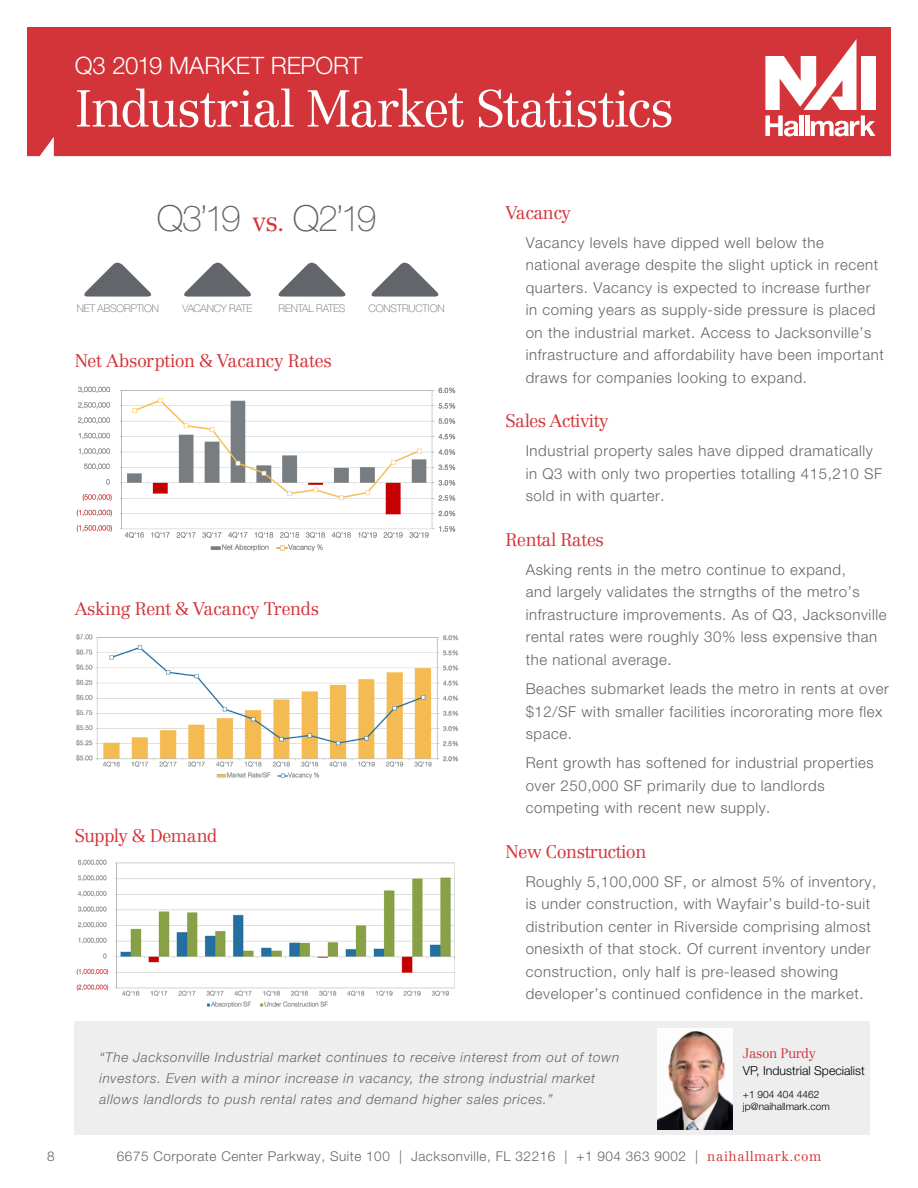
<style>
.page{position:relative;width:918px;height:1188px;background:#fff}
.page>*{position:absolute;margin:0;border:0;box-sizing:border-box;transform-origin:0 0}
.Header_Serif{font:300 51px "Centennial LT Std";letter-spacing:-.03em;color:#fff}
.t1{font:100 36px "Helvetica Neue LT Std";letter-spacing:-.08em;color:#62656a}
.Subhead_Sans{font:300 24px "Helvetica Neue LT Std";letter-spacing:-.005em;color:#fff}
.Subhead_Serif{font:300 18px "Centennial LT Std";letter-spacing:-.03em;color:#d23439}
.Body_Indented{font:300 15px/22.5px "Helvetica Neue LT Std";letter-spacing:.04em;color:#62656a}
.t2{font:italic 300 13.5px/21px "Helvetica Neue LT Std";letter-spacing:.05em;color:#62656a}
.t3{font:300 13.5px "Helvetica Neue LT Std";letter-spacing:.04em;color:#62656a}
.Body_Serif{font:300 13.5px "Centennial LT Std";letter-spacing:-.03em;color:#d23439}
.Body_Indented-2{font:300 12.3px "Helvetica Neue LT Std";color:#000}
.t4{font:100 10.5px "Helvetica Neue LT Std";letter-spacing:-.01em;color:#62656a}
.t5{font:100 10.5px "Helvetica Neue LT Std";letter-spacing:-.03em;color:#62656a}
.Body_Indented-3{font:300 10.2px/12.3px "Helvetica Neue LT Std";color:#000}
.s1{font-family:"Centennial LT Std";font-weight:300;font-size:27px;color:#d23439}
.s2{font-family:"Centennial LT Std";color:#d23439}
</style>
<div class="page">
<div style="left:27px;top:27px;width:864px;height:129px;background:#d23439"></div>
<div style="left:861px;top:56px;width:15px;height:54px;background:#fff"></div>
<svg style="left:765px;top:39px;width:92px;height:71px"></svg>
<svg style="left:765px;top:116px;width:33px;height:20px"></svg>
<div style="left:799px;top:116px;width:5px;height:20px;background:#fff"></div>
<hr style="left:805px;top:116px;width:4px;height:20px;background:#fff">
<svg style="left:811px;top:116px;width:65px;height:20px"></svg>
<div style="left:75px;top:1022px;width:795px;height:113px;background:#eeeeef"></div>
<img style="left:76px;top:386px;width:380px;height:166px">
<img style="left:76px;top:634px;width:383px;height:145px">
<img style="left:76px;top:859px;width:379px;height:149px">
<img style="left:658px;top:1028px;width:74px;height:102px">
<svg style="left:84px;top:262px;width:68px;height:35px"></svg>
<svg style="left:184px;top:262px;width:67px;height:35px"></svg>
<svg style="left:278px;top:262px;width:68px;height:35px"></svg>
<svg style="left:371px;top:262px;width:68px;height:35px"></svg>
<p class="Subhead_Sans" style="left:75px;top:51px;width:289px">Q3 2019 MARKET REPORT</p>
<p class="Header_Serif" style="left:75px;top:78px;width:600px">Industrial Market Statistics</p>
<p class="t1" style="left:157px;top:198px;width:221px">Q3’19 <span class="s1">vs.</span> Q2’19</p>
<p class="t4" style="left:77px;top:303px;width:84px">NET ABSORPTION</p>
<p class="t5" style="left:183px;top:303px;width:71px">VACANCY RATE</p>
<p class="t4" style="left:278px;top:302px;width:69px">RENTAL RATES</p>
<p class="t4" style="left:369px;top:303px;width:77px">CONSTRUCTION</p>
<p class="Subhead_Serif" style="left:75px;top:350px;width:259px">Net Absorption &amp; Vacancy Rates</p>
<p class="Subhead_Serif" style="left:75px;top:598px;width:246px">Asking Rent &amp; Vacancy Trends</p>
<p class="Subhead_Serif" style="left:75px;top:825px;width:144px">Supply &amp; Demand</p>
<p class="Subhead_Serif" style="left:505px;top:202px;width:67px">Vacancy</p>
<p class="Body_Indented" style="left:526px;top:231px;width:360px">Vacancy levels have dipped well below the<br>national average despite the slight uptick in recent quarters. Vacancy is expected to increase further in coming years as supply-side pressure is placed on the industrial market. Access to Jacksonville’s infrastructure and affordability have been important draws for companies looking to expand.</p>
<p class="Subhead_Serif" style="left:505px;top:410px;width:104px">Sales Activity</p>
<p class="Body_Indented" style="left:526px;top:440px;width:358px">Industrial property sales have dipped dramatically in Q3 with only two properties totalling 415,210 SF sold in with quarter.</p>
<p class="Subhead_Serif" style="left:505px;top:529px;width:100px">Rental Rates</p>
<p class="Body_Indented" style="left:526px;top:558px;width:362px">Asking rents in the metro continue to expand,<br>and largely validates the strngths of the metro’s infrastructure improvements. As of Q3, Jacksonville rental rates were roughly 30% less expensive than the national average.</p>
<p class="Body_Indented" style="left:526px;top:677px;width:365px">Beaches submarket leads the metro in rents at over $12/SF with smaller facilities incororating more flex space.</p>
<p class="Body_Indented" style="left:526px;top:752px;width:350px">Rent growth has softened for industrial properties over 250,000 SF primarily due to landlords competing with recent new supply.</p>
<p class="Subhead_Serif" style="left:505px;top:841px;width:142px">New Construction</p>
<p class="Body_Indented" style="left:526px;top:870px;width:352px">Roughly 5,100,000 SF, or almost 5% of inventory, is under construction, with Wayfair’s build-to-suit distribution center in Riverside comprising almost onesixth of that stock. Of current inventory under construction, only half is pre-leased showing developer’s continued confidence in the market.</p>
<p class="t2" style="left:100px;top:1047px;width:521px">“The Jacksonville Industrial market continues to receive interest from out of town investors. Even with a minor increase in vacancy, the strong industrial market allows landlords to push rental rates and demand higher sales prices.”</p>
<p class="Body_Serif" style="left:743px;top:1046px;width:74px">Jason Purdy</p>
<p class="Body_Indented-2" style="left:743px;top:1063px;width:123px">VP, Industrial Specialist</p>
<p class="Body_Indented-3" style="left:743px;top:1088px;width:88px">+1 904 404 4462 jp@naihallmark.com</p>
<p class="t3" style="left:47px;top:1148px;width:9px">8</p>
<p class="t3" style="left:117px;top:1148px;width:706px">6675 Corporate Center Parkway, Suite 100 | Jacksonville, FL 32216 | +1 904 363 9002 | <span class="s2">naihallmark.com</span></p>
</div>
